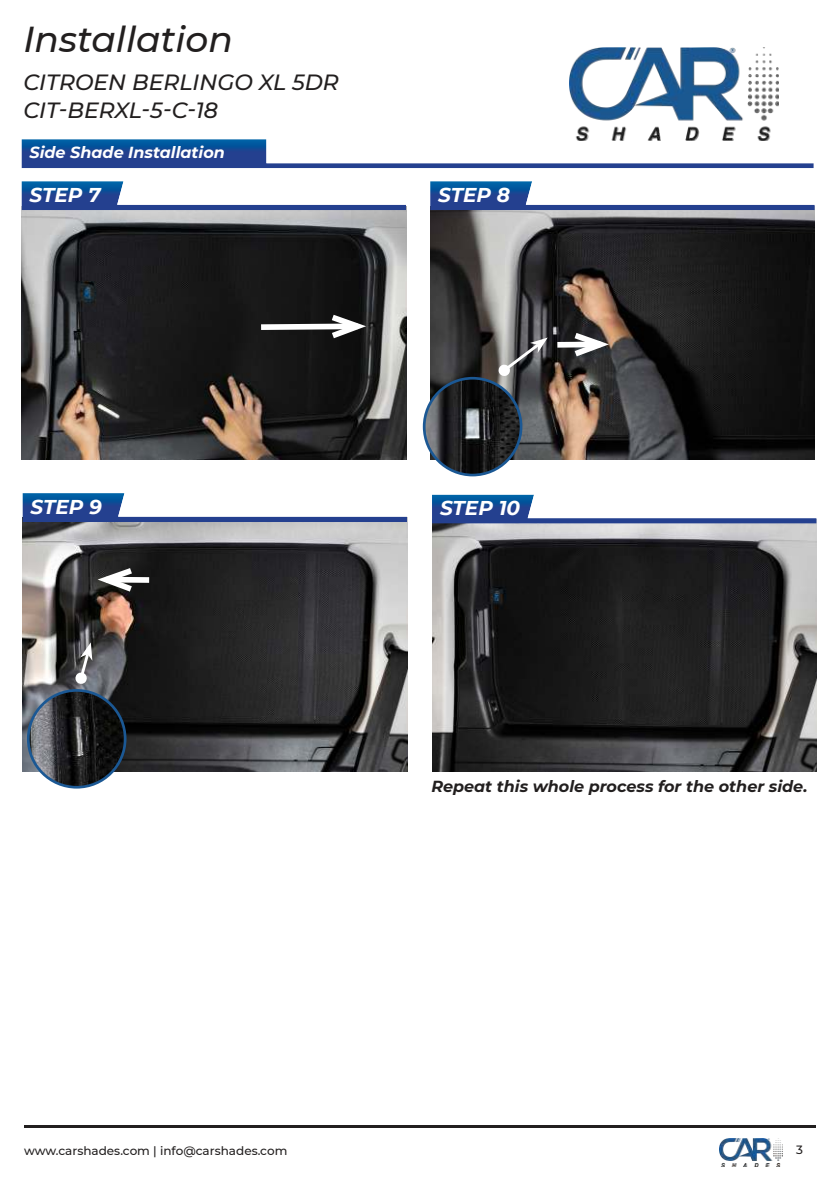
<style>
.page{position:relative;width:840px;height:1191px;background:#fff}
.page>*{position:absolute;margin:0;border:0;box-sizing:border-box;transform-origin:0 0}
.t1{font:italic 500 36px "Montserrat";color:#221f1f}
.t2{font:italic 500 22px/28px "Montserrat";color:#221f1f}
.t3{font:italic 700 20px "Montserrat";color:#fff}
.t4{font:italic 700 16px "Montserrat";color:#221f1f}
.t5{font:italic 700 16px "Montserrat";color:#fff}
.t6{font:500 12px "Montserrat";color:#221f1f}
</style>
<div class="page">
<img style="left:430px;top:210px;width:384px;height:250px">
<img style="left:569px;top:47px;width:208px;height:92px">
<img style="left:21px;top:139px;width:792px;height:29px">
<hr style="left:24px;top:1126px;width:791px;height:2px;background:#221f1f">
<img style="left:719px;top:1138px;width:63px;height:28px">
<img style="left:430px;top:181px;width:384px;height:29px">
<img style="left:21px;top:210px;width:385px;height:250px">
<img style="left:21px;top:181px;width:385px;height:29px">
<img style="left:22px;top:522px;width:385px;height:249px">
<img style="left:22px;top:493px;width:385px;height:29px">
<img style="left:432px;top:523px;width:384px;height:248px">
<img style="left:432px;top:494px;width:384px;height:29px">
<svg style="left:255px;top:310px;width:119px;height:33px"></svg>
<div style="left:557px;top:341px;width:43px;height:7px;background:#fff"></div>
<svg style="left:568px;top:328px;width:49px;height:33px"></svg>
<div style="left:106px;top:577px;width:43px;height:6px;background:#fff"></div>
<svg style="left:89px;top:563px;width:49px;height:33px"></svg>
<img style="left:28px;top:690px;width:97px;height:97px;border-radius:48px">
<div style="left:27px;top:689px;width:99px;height:99px;border:3px solid #1b5894;border-radius:50%"></div>
<svg style="left:75px;top:642px;width:17px;height:42px"></svg>
<img style="left:424px;top:378px;width:96px;height:97px;border-radius:48px">
<div style="left:422px;top:377px;width:100px;height:99px;border:3px solid #1b5894;border-radius:50%"></div>
<svg style="left:497px;top:337px;width:50px;height:40px;background:#757577"></svg>
<h1 class="t1" style="left:23px;top:19px;width:211px">Installation</h1>
<h2 class="t2" style="left:23px;top:68px;width:317px">CITROEN BERLINGO XL 5DR<br>CIT-BERXL-5-C-18</h2>
<p class="t5" style="left:29px;top:145px;width:197px">Side Shade Installation</p>
<p class="t3" style="left:29px;top:186px;width:73px">STEP 7</p>
<p class="t3" style="left:438px;top:186px;width:73px">STEP 8</p>
<p class="t3" style="left:30px;top:498px;width:73px">STEP 9</p>
<p class="t3" style="left:440px;top:500px;width:82px">STEP 10</p>
<p class="t4" style="left:431px;top:779px;width:377px">Repeat this whole process for the other side.</p>
<p class="t6" style="left:24px;top:1145px;width:265px">www.carshades.com | info@carshades.com</p>
<p class="t6" style="left:795px;top:1145px;width:8px">3</p>
</div>
